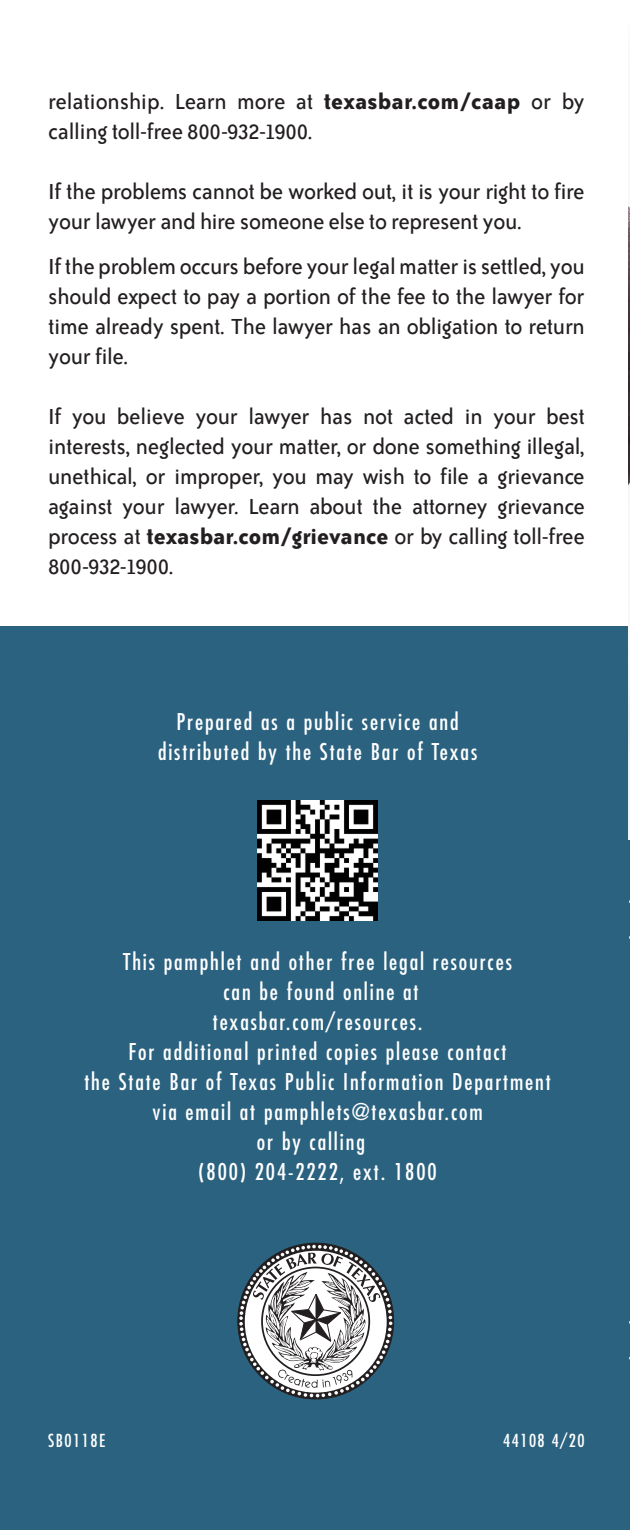
<style>
.page{position:relative;width:630px;height:1530px;background:#fff}
.page>*{position:absolute;margin:0;border:0;box-sizing:border-box;transform-origin:0 0}
.t1{font:25px/30px "Bailey Sans ITC";letter-spacing:-.015em;color:#231f20}
.t2{font:condensed 22.5px/30px "Futura";letter-spacing:.08em;color:#fff;text-align:center}
.t3{font:condensed 17.5px "Futura";letter-spacing:.08em;color:#fff}
.s1{font-weight:700}
</style>
<div class="page">
<div style="left:0;top:626px;width:630px;height:904px;background:#2b627f"></div>
<svg style="left:239px;top:1245px;width:153px;height:152px"></svg>
<img style="left:628px;top:206px;width:2px;height:634px">
<img style="left:258px;top:801px;width:120px;height:120px">
<p class="t1" style="left:48px;top:88px;width:538px">relationship. Learn more at <span class="s1">texasbar.com/caap</span> or by calling toll-free 800-932-1900.</p>
<p class="t1" style="left:48px;top:178px;width:538px">If the problems cannot be worked out, it is your right to fire your lawyer and hire someone else to represent you.</p>
<p class="t1" style="left:48px;top:253px;width:538px;text-align:justify">If the problem occurs before your legal matter is settled, you should expect to pay a portion of the fee to the lawyer for time already spent. The lawyer has an obligation to return your file.</p>
<p class="t1" style="left:48px;top:403px;width:538px;text-align:justify">If you believe your lawyer has not acted in your best interests, neglected your matter, or done something illegal, unethical, or improper, you may wish to file a grievance against your lawyer. Learn about the attorney grievance process at <span class="s1">texasbar.com/grievance</span> or by calling toll-free 800-932-1900.</p>
<p class="t2" style="left:158px;top:708px;width:321px">Prepared as a public service and distributed by the State Bar of Texas</p>
<p class="t2" style="left:84px;top:948px;width:468px">This pamphlet and other free legal resources<br>can be found online at<br>texasbar.com/resources.<br>For additional printed copies please contact<br>the State Bar of Texas Public Information Department via email at pamphlets@texasbar.com<br>or by calling<br>(800) 204-2222, ext. 1800</p>
<p class="t3" style="left:48px;top:1432px;width:58px">SB0118E</p>
<p class="t3" style="left:503px;top:1432px;width:83px">44108 4/20</p>
</div>
